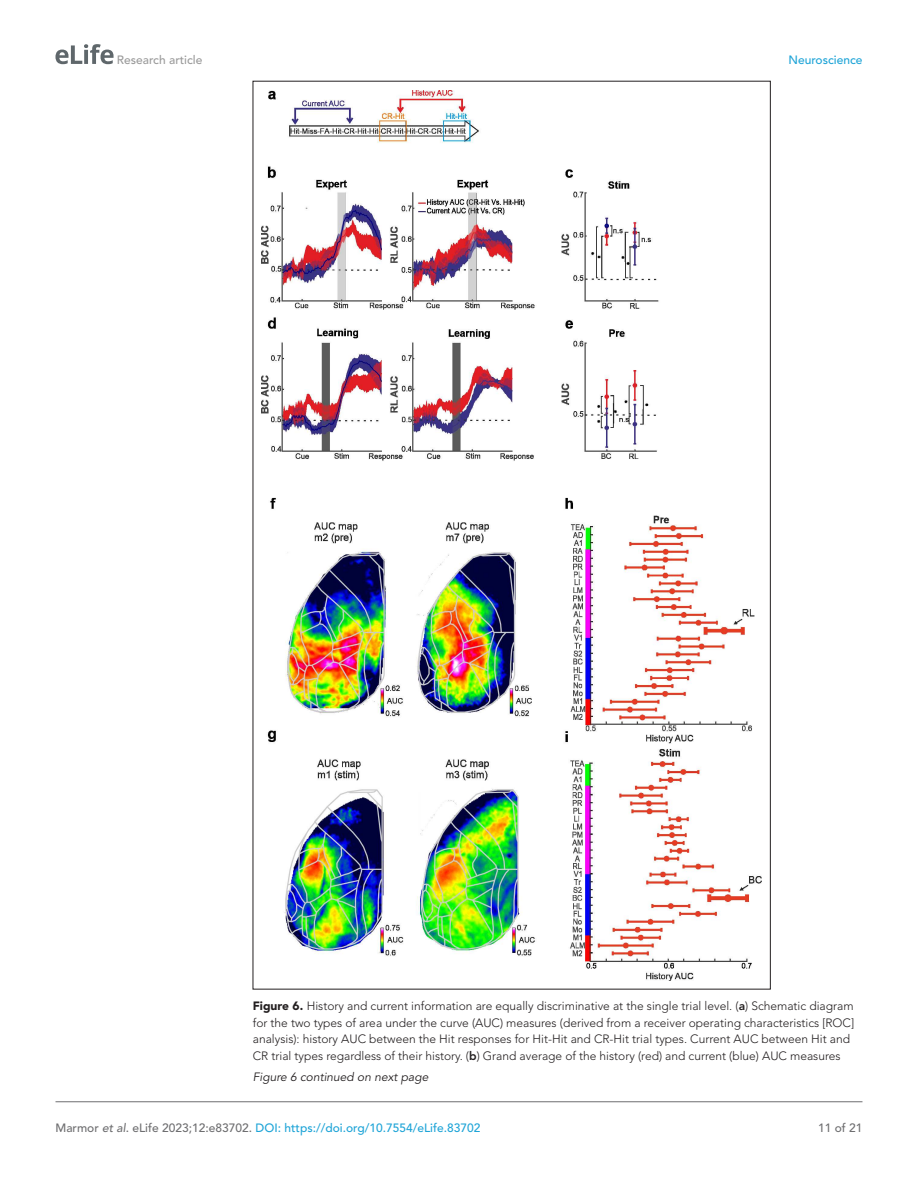
<style>
.page{position:relative;width:918px;height:1188px;background:#fff}
.page>*{position:absolute;margin:0;border:0;box-sizing:border-box;transform-origin:0 0}
.t1{font:300 12px/16.5px "Avenir LT Std";color:#231f20}
.t2{font:500 12px "Avenir LT Std";color:#1ea4d7}
.t3{font:italic 12px "Avenir LT Std";color:#231f20}
.t4{font:500 12px "Avenir LT Std";color:#9a9a9a}
.t5{font:500 12px "Avenir LT Std";color:#6e6e70}
.s1{font-weight:900}
.s2{font-weight:800}
.s3{color:#6e6e70}
.s4{font-style:italic;color:#6e6e70}
</style>
<div class="page">
<svg style="left:55px;top:44px;width:59px;height:20px"></svg>
<hr style="left:56px;top:1101px;width:806px;height:1px;background:#6e6e70">
<img style="left:262px;top:90px;width:499px;height:890px">
<p class="t4" style="left:117px;top:55px;width:87px">Research article</p>
<p class="t2" style="left:788px;top:55px;width:76px">Neuroscience</p>
<p class="t1" style="left:253px;top:999px;width:603px"><span class="s1">Figure 6.</span> History and current information are equally discriminative at the single trial level. (<span class="s2">a</span>) Schematic diagram for the two types of area under the curve (AUC) measures (derived from a receiver operating characteristics [ROC] analysis): history AUC between the Hit responses for Hit- Hit and CR- Hit trial types. Current AUC between Hit and CR trial types regardless of their history. (<span class="s2">b</span>) Grand average of the history (red) and current (blue) AUC measures</p>
<p class="t3" style="left:253px;top:1072px;width:177px">Figure 6 continued on next page</p>
<p class="t2" style="left:56px;top:1123px;width:427px"><span class="s3">Marmor</span> <span class="s4">et al</span><span class="s3">. eLife 2023;12:e83702.</span> DOI: https://doi.org/10.7554/eLife.83702</p>
<p class="t5" style="left:818px;top:1123px;width:46px">11 of 21</p>
</div>
